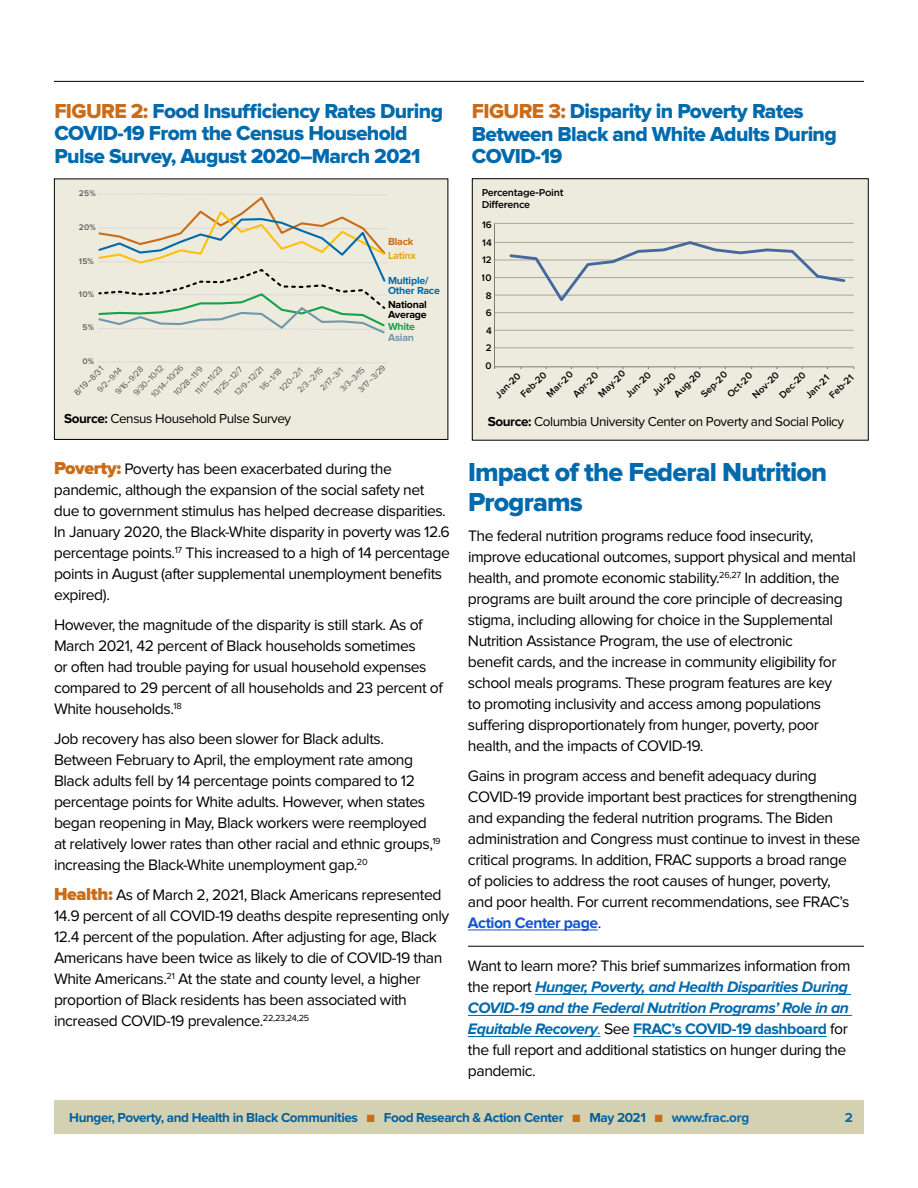
<style>
.page{position:relative;width:918px;height:1188px;background:#fff}
.page>*{position:absolute;margin:0;border:0;box-sizing:border-box;transform-origin:0 0}
.t1{font:27px/30px "Proxima Nova Extrabld";letter-spacing:-.03em;color:#006aad}
.t2{font:21px/22.5px "Proxima Nova Extrabld";letter-spacing:-.03em;color:#006aad}
.t3{font:15.75px/21px "Proxima Nova";letter-spacing:-.03em;color:#000}
.t4{font:700 13.5px "Proxima Nova";letter-spacing:-.03em;color:#00619e}
.t5{font:13.5px "Proxima Nova";letter-spacing:-.03em;color:#000}
.t6{font:700 13.5px "Proxima Nova";color:#006aad}
.t7{font:700 10.65px/9.3px "Proxima Nova";letter-spacing:-.02em;color:#006aad}
.t8{font:700 10.65px/9.3px "Proxima Nova";letter-spacing:-.02em;color:#000}
.t9{font:700 10.65px "Proxima Nova";letter-spacing:-.02em;color:#e4a813}
.t10{font:700 10.65px "Proxima Nova";letter-spacing:-.02em;color:#ca6c18}
.t11{font:700 10.65px "Proxima Nova";letter-spacing:-.02em;color:#14a24a}
.t12{font:700 10.65px "Proxima Nova";letter-spacing:-.02em;color:#7297a9}
.t13{font:600 9.9px/17.5px "Proxima Nova";color:#000}
.t14{font:500 9.9px/11.9px "Gotham HTF";letter-spacing:-.03em;color:#000}
.t15{font:8.55px/14.5px "Proxima Nova";color:#595a5a}
.t16{font:600 8.55px "Proxima Nova";letter-spacing:.025em;color:#595a5a}
.t17{font:8.55px "Arial";color:#595a5a}
.s1{color:#ca6c18}
.s2{font-weight:700}
.s3{font-weight:900;font-size:18px;color:#ca6c18}
.s4{font-weight:700;color:#15c}
.s5{font-weight:700;font-style:italic;color:#006aad}
.s6{color:#006aad}
.s7{font-weight:700;color:#006aad}
</style>
<div class="page">
<hr style="left:468px;top:946px;width:396px;height:1px;background:#000">
<hr style="left:468px;top:930px;width:130px;height:1px;background:#15c">
<hr style="left:535px;top:994px;width:316px;height:1px;background:#006aad">
<hr style="left:468px;top:1015px;width:384px;height:1px;background:#006aad">
<hr style="left:468px;top:1036px;width:132px;height:1px;background:#006aad">
<hr style="left:633px;top:1036px;width:194px;height:1px;background:#006aad">
<div style="left:54px;top:1100px;width:810px;height:34px;background:#d4d1b3"></div>
<div style="left:472px;top:179px;width:396px;height:261px;background:#edebdd"></div>
<hr style="left:494px;top:347px;width:360px;height:1px;background:#b7b7b7">
<hr style="left:494px;top:330px;width:360px;height:1px;background:#b7b7b7">
<hr style="left:494px;top:312px;width:360px;height:1px;background:#b7b7b7">
<hr style="left:494px;top:295px;width:360px;height:1px;background:#b7b7b7">
<hr style="left:494px;top:277px;width:360px;height:1px;background:#b7b7b7">
<hr style="left:494px;top:260px;width:360px;height:1px;background:#b7b7b7">
<hr style="left:494px;top:242px;width:360px;height:1px;background:#b7b7b7">
<hr style="left:494px;top:223px;width:360px;height:1px;background:#b7b7b7">
<hr style="left:494px;top:223px;width:1px;height:144px;background:#898989">
<hr style="left:494px;top:367px;width:360px;height:1px;background:#898989">
<svg style="left:508px;top:241px;width:339px;height:60px"></svg>
<div style="left:472px;top:178px;width:397px;height:263px;border:1px solid #000"></div>
<div style="left:54px;top:179px;width:394px;height:260px;background:#edebdd"></div>
<div style="left:54px;top:178px;width:394px;height:262px;border:1px solid #000"></div>
<svg style="left:122px;top:362px;width:265px;height:1px"></svg>
<svg style="left:98px;top:194px;width:290px;height:140px"></svg>
<hr style="left:54px;top:81px;width:810px;height:1px;background:#000">
<h2 class="t2" style="left:54px;top:100px;width:390px"><span class="s1">FIGURE 2:</span> Food Insufficiency Rates During<br>COVID-19 From the Census Household<br>Pulse Survey, August 2020–March 2021</h2>
<h2 class="t2" style="left:472px;top:101px;width:366px"><span class="s1">FIGURE 3:</span> Disparity in Poverty Rates<br>Between Black and White Adults During<br>COVID-19</h2>
<p class="t16" style="left:79px;top:190px;width:18px">25%</p>
<p class="t14" style="left:482px;top:187px;width:84px">Percentage-Point<br>Difference</p>
<p class="t16" style="left:79px;top:223px;width:19px">20%</p>
<p class="t16" style="left:79px;top:257px;width:17px">15%</p>
<p class="t16" style="left:79px;top:290px;width:17px">10%</p>
<p class="t16" style="left:82px;top:324px;width:13px">5%</p>
<p class="t10" style="left:388px;top:237px;width:27px">Black</p>
<p class="t9" style="left:388px;top:250px;width:29px">Latinx</p>
<p class="t7" style="left:388px;top:277px;width:53px">Multiple/<br>Other Race</p>
<p class="t8" style="left:388px;top:301px;width:40px">National<br>Average</p>
<p class="t11" style="left:388px;top:322px;width:29px">White</p>
<p class="t12" style="left:388px;top:333px;width:28px">Asian</p>
<p class="t16" style="left:82px;top:358px;width:13px">0%</p>
<p class="t15" style="left:354px;top:386px;width:36px;rotate:-45deg">3/17--3/29</p>
<p class="t15" style="left:130px;top:389px;width:40px;rotate:-45deg">9/30--10/12</p>
<p class="t15" style="left:148px;top:391px;width:43px;rotate:-45deg">10/14--10/26</p>
<p class="t15" style="left:170px;top:389px;width:39px;rotate:-45deg">10/28--11/9</p>
<p class="t17" style="left:72px;top:390px;width:40px;rotate:-45deg">8/19-- 8/31</p>
<p class="t15" style="left:192px;top:388px;width:36px;rotate:-45deg">11/11--11/23</p>
<p class="t15" style="left:101px;top:378px;width:38px;text-indent:-11px;rotate:-45deg">9/2--9/14<br>9/16--9/28</p>
<p class="t15" style="left:231px;top:389px;width:39px;rotate:-45deg">12/9--12/21</p>
<p class="t15" style="left:211px;top:389px;width:38px;rotate:-45deg">11/25--12/7</p>
<p class="t15" style="left:337px;top:385px;width:32px;rotate:-45deg">3/3--3/15</p>
<p class="t15" style="left:294px;top:386px;width:34px;rotate:-45deg">2/3 --2/15</p>
<p class="t15" style="left:317px;top:384px;width:30px;rotate:-45deg">2/17--3/1</p>
<p class="t15" style="left:276px;top:385px;width:31px;rotate:-45deg">1/20--2/1</p>
<p class="t15" style="left:256px;top:384px;width:29px;rotate:-45deg">1/6--1/18</p>
<p class="t13" style="left:482px;top:217px;width:11px;text-align:center">16<br>14<br>12<br>10<br>8<br>6<br>4<br>2<br>0</p>
<p class="t13" style="left:491px;top:390px;width:33px;rotate:-45deg">Jan-20</p>
<p class="t13" style="left:516px;top:390px;width:34px;rotate:-45deg">Feb-20</p>
<p class="t13" style="left:542px;top:390px;width:34px;rotate:-45deg">Mar-20</p>
<p class="t13" style="left:569px;top:390px;width:33px;rotate:-45deg">Apr-20</p>
<p class="t13" style="left:594px;top:390px;width:36px;rotate:-45deg">May-20</p>
<p class="t13" style="left:635px;top:376px;width:30px;text-indent:-20px;rotate:-45deg">Jun-20<br>Jul-20</p>
<p class="t13" style="left:670px;top:390px;width:35px;rotate:-45deg">Aug-20</p>
<p class="t13" style="left:697px;top:390px;width:34px;rotate:-45deg">Sep-20</p>
<p class="t13" style="left:723px;top:390px;width:33px;rotate:-45deg">Oct-20</p>
<p class="t13" style="left:748px;top:391px;width:35px;rotate:-45deg">Nov-20</p>
<p class="t13" style="left:775px;top:391px;width:35px;rotate:-45deg">Dec-20</p>
<p class="t13" style="left:801px;top:391px;width:31px;rotate:-45deg">Jan-21</p>
<p class="t13" style="left:825px;top:391px;width:32px;rotate:-45deg">Feb-21</p>
<p class="t5" style="left:64px;top:413px;width:229px"><span class="s2">Source:</span> Census Household Pulse Survey</p>
<p class="t5" style="left:488px;top:415px;width:358px"><span class="s2">Source:</span> Columbia University Center on Poverty and Social Policy</p>
<p class="t3" style="left:54px;top:459px;width:397px"><span class="s3">Poverty:</span> Poverty has been exacerbated during the pandemic, although the expansion of the social safety net due to government stimulus has helped decrease disparities.<br>In January 2020, the Black-White disparity in poverty was 12.6 percentage points.<sup>17</sup> This increased to a high of 14 percentage points in August (after supplemental unemployment benefits expired).</p>
<p class="t3" style="left:54px;top:615px;width:390px">However, the magnitude of the disparity is still stark. As of March 2021, 42 percent of Black households sometimes<br>or often had trouble paying for usual household expenses compared to 29 percent of all households and 23 percent of White households.<sup>18</sup></p>
<p class="t3" style="left:54px;top:729px;width:388px">Job recovery has also been slower for Black adults.<br>Between February to April, the employment rate among Black adults fell by 14 percentage points compared to 12 percentage points for White adults. However, when states began reopening in May, Black workers were reemployed at relatively lower rates than other racial and ethnic groups,<sup>19 </sup>increasing the Black-White unemployment gap.<sup>20</sup></p>
<p class="t3" style="left:54px;top:885px;width:397px"><span class="s3">Health:</span> As of March 2, 2021, Black Americans represented 14.9 percent of all COVID-19 deaths despite representing only 12.4 percent of the population. After adjusting for age, Black Americans have been twice as likely to die of COVID-19 than White Americans.<sup>21</sup> At the state and county level, a higher proportion of Black residents has been associated with increased COVID-19 prevalence.<sup>22,23,24,25</sup></p>
<h1 class="t1" style="left:468px;top:458px;width:361px">Impact of the Federal Nutrition<br>Programs</h1>
<p class="t3" style="left:468px;top:526px;width:389px">The federal nutrition programs reduce food insecurity, improve educational outcomes, support physical and mental health, and promote economic stability.<sup>26,27</sup> In addition, the programs are built around the core principle of decreasing stigma, including allowing for choice in the Supplemental Nutrition Assistance Program, the use of electronic<br>benefit cards, and the increase in community eligibility for school meals programs. These program features are key<br>to promoting inclusivity and access among populations suffering disproportionately from hunger, poverty, poor health, and the impacts of COVID-19.</p>
<p class="t3" style="left:468px;top:766px;width:394px">Gains in program access and benefit adequacy during COVID-19 provide important best practices for strengthening and expanding the federal nutrition programs. The Biden administration and Congress must continue to invest in these critical programs. In addition, FRAC supports a broad range of policies to address the root causes of hunger, poverty,<br>and poor health. For current recommendations, see FRAC’s <span class="s4">Action Center page</span>.</p>
<p class="t3" style="left:468px;top:956px;width:384px">Want to learn more? This brief summarizes information from the report <span class="s5">Hunger, Poverty, and Health Disparities During COVID-19 and the Federal Nutrition Programs’ Role in an Equitable Recovery</span><span class="s6">.</span> See <span class="s7">FRAC’s COVID-19 dashboard</span> for the full report and additional statistics on hunger during the pandemic.</p>
<p class="t4" style="left:69px;top:1112px;width:681px">Hunger, Poverty, and Health in Black Communities <span class="s1">■</span> Food Research &amp; Action Center <span class="s1">■</span> May 2021 <span class="s1">■</span> <span class="s6">www.frac.org</span></p>
<p class="t6" style="left:845px;top:1112px;width:10px">2</p>
</div>
